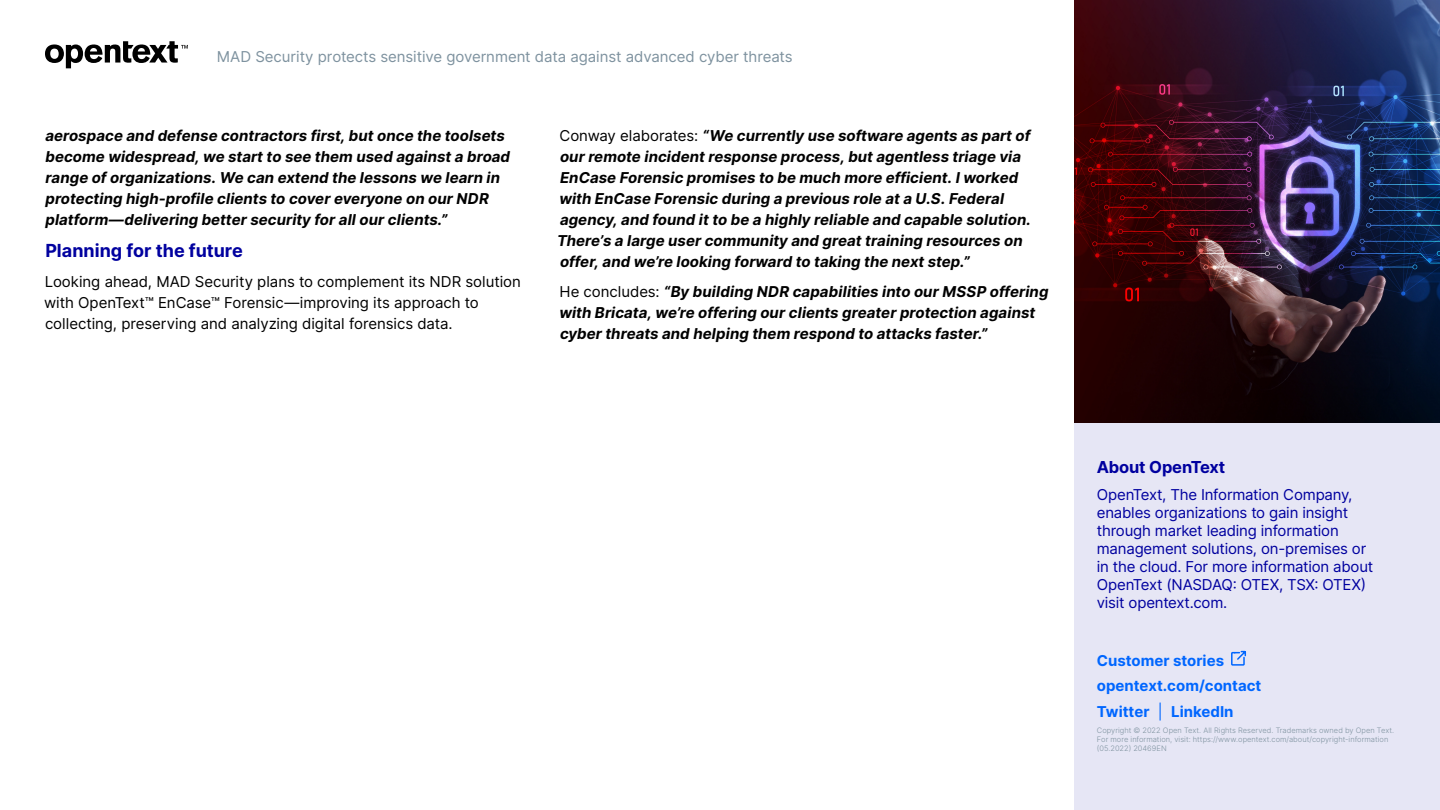
<style>
.page{position:relative;width:1440px;height:810px;background:#fff}
.page>*{position:absolute;margin:0;border:0;box-sizing:border-box;transform-origin:0 0}
.t1{font:700 18px "Inter";color:#00009f}
.Sidebar_H1{font:700 16.5px "Inter";letter-spacing:-.01em;color:#00009f}
.Body{font:italic 700 15px/21px "Inter";letter-spacing:.005em;color:#000}
.About_OT{font:15px/18px "Inter";letter-spacing:-.015em;color:#00009f}
.Body-2{font:15px/21px "Inter";letter-spacing:-.005em;color:#000}
.t2{font:15px "Inter";letter-spacing:-.005em;color:#7e929f}
.Sidebar_H1-2{font:700 15px "Inter";color:#06f}
.Citation{font:300 7.5px/9px "Inter";letter-spacing:.005em;color:#7e929f}
.s1{font-weight:400;font-style:normal}
.s2{font-weight:400}
</style>
<div class="page">
<svg style="left:45px;top:41px;width:143px;height:27px"></svg>
<div style="left:1074px;top:405px;width:366px;height:405px;background:#e6e6f5"></div>
<svg style="left:1231px;top:650px;width:15px;height:16px"></svg>
<img style="left:1074px;top:0;width:366px;height:423px">
<p class="t2" style="left:217px;top:46px;width:577px">MAD Security protects sensitive government data against advanced cyber threats</p>
<p class="Body" style="left:45px;top:125px;width:466px">aerospace and defense contractors first, but once the toolsets become widespread, we start to see them used against a broad range of organizations. We can extend the lessons we learn in protecting high-profile clients to cover everyone on our NDR platform—delivering better security for all our clients.”</p>
<h3 class="t1" style="left:45px;top:238px;width:199px">Planning for the future</h3>
<p class="Body-2" style="left:44px;top:271px;width:478px">Looking ahead, MAD Security plans to complement its NDR solution with OpenText™ EnCase™ Forensic—improving its approach to collecting, preserving and analyzing digital forensics data.</p>
<p class="Body" style="left:557px;top:125px;width:475px"><span class="s1">Conway elaborates:</span> “We currently use software agents as part of our remote incident response process, but agentless triage via EnCase Forensic promises to be much more efficient. I worked with EnCase Forensic during a previous role at a U.S. Federal agency, and found it to be a highly reliable and capable solution.<br>There’s a large user community and great training resources on offer, and we’re looking forward to taking the next step.”</p>
<p class="Body" style="left:559px;top:281px;width:491px"><span class="s1">He concludes:</span> “By building NDR capabilities into our MSSP offering with Bricata, we’re offering our clients greater protection against cyber threats and helping them respond to attacks faster.”</p>
<p class="Sidebar_H1" style="left:1097px;top:455px;width:130px">About OpenText</p>
<p class="About_OT" style="left:1097px;top:486px;width:278px">OpenText, The Information Company, enables organizations to gain insight through market leading information management solutions, on-premises or in the cloud. For more information about OpenText (NASDAQ: OTEX, TSX: OTEX) visit opentext.com.</p>
<p class="Sidebar_H1-2" style="left:1097px;top:649px;width:129px">Customer stories</p>
<p class="Sidebar_H1-2" style="left:1097px;top:675px;width:166px">opentext.com/contact</p>
<p class="Sidebar_H1-2" style="left:1097px;top:700px;width:138px">Twitter <span class="s2">|</span> LinkedIn</p>
<p class="Citation" style="left:1097px;top:726px;width:299px">Copyright © 2022 Open Text. All Rights Reserved. Trademarks owned by Open Text.<br>For more information, visit: https://www.opentext.com/about/copyright-information (05.2022) 20469EN</p>
</div>
